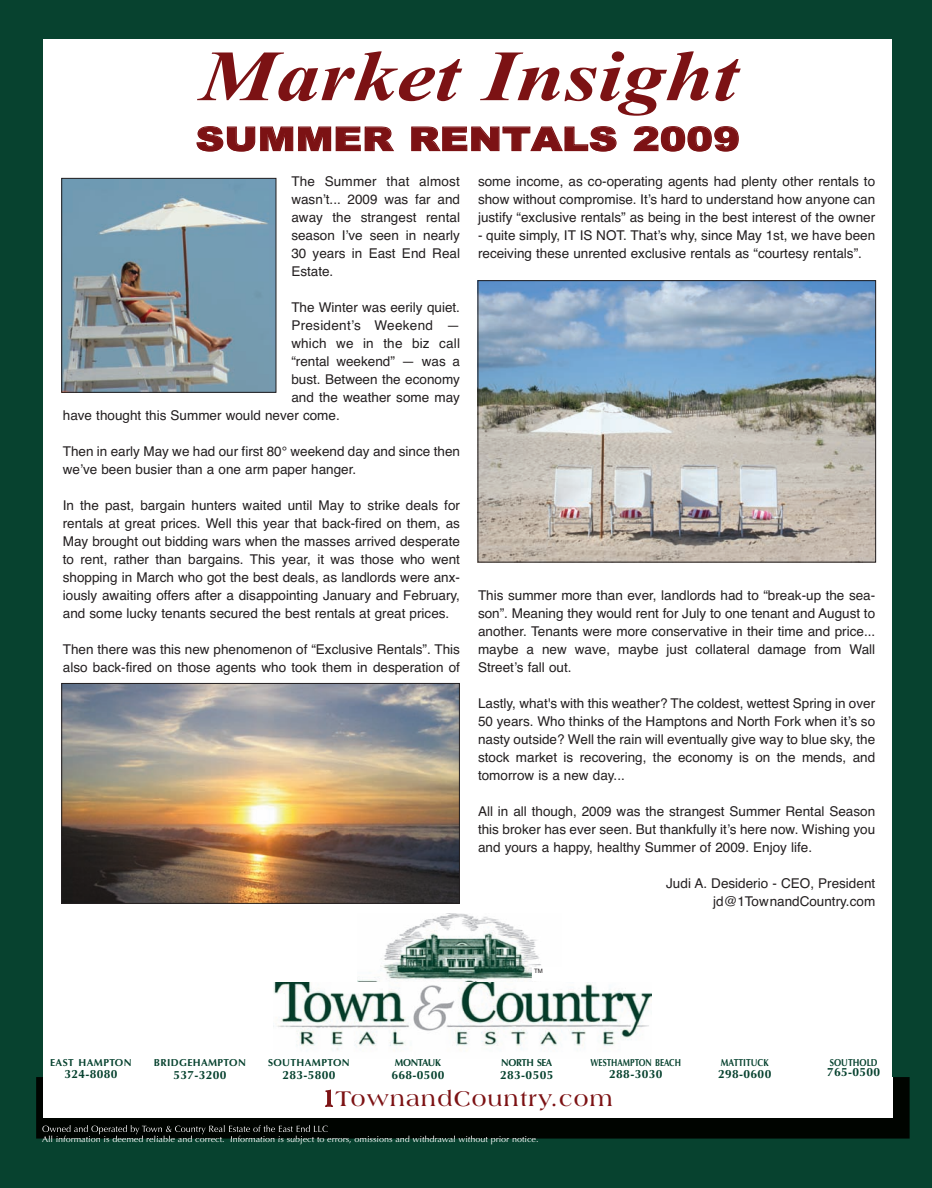
<style>
.page{position:relative;width:932px;height:1188px;background:#07422f}
.page>*{position:absolute;margin:0;border:0;box-sizing:border-box;transform-origin:0 0}
.t1{font:italic 700 72px "Times New Roman";color:#7c1214;scale:1.2 1}
.t2{font:900 33px "Arial";letter-spacing:.005em;color:#7c1214;scale:1.2 1}
.t3{font:700 22.5px "Americana BT";letter-spacing:.065em;color:#7c1214}
.t4{font:13.5px/18px "Helvetica";color:#231f20;text-align:justify}
.t5{font:13.5px "Helvetica";letter-spacing:.02em;color:#231f20}
.t6{font:700 12px "Optima";letter-spacing:.03em;color:#07422f}
.t7{font:700 10.2px "Optima";letter-spacing:.035em;color:#07422f}
.t8{font:700 10.2px "Optima";color:#07422f;scale:.85 1}
.t9{font:700 10.2px "Optima";color:#07422f;scale:.8 1}
.t10{font:700 10.2px "Optima";letter-spacing:-.035em;color:#07422f;scale:.95 1}
.t11{font:9px "Optima";color:#fff}
.t12{font:6px "Helvetica";color:#231f20}
.s1{font-family:"Americana BT Bold TT";font-weight:400;font-size:25.5px}
</style>
<div class="page">
<div style="left:43px;top:40px;width:849px;height:1077px;background:#fff"></div>
<img style="left:357px;top:913px;width:184px;height:69px">
<img style="left:36px;top:1077px;width:873px;height:62px">
<img style="left:43px;top:1077px;width:849px;height:40px">
<img style="left:42px;top:1126px;width:28px;height:6px">
<img style="left:43px;top:1136px;width:27px;height:3px">
<img style="left:274px;top:982px;width:377px;height:68px">
<div style="left:532px;top:968px;width:30px;height:13px;background:#fff"></div>
<img style="left:479px;top:282px;width:395px;height:278px">
<div style="left:477px;top:280px;width:399px;height:282px;border:1px solid #231f20"></div>
<img style="left:63px;top:180px;width:211px;height:211px">
<div style="left:61px;top:178px;width:215px;height:215px;border:1px solid #231f20"></div>
<img style="left:63px;top:685px;width:395px;height:217px">
<div style="left:61px;top:683px;width:399px;height:221px;border:1px solid #231f20"></div>
<h1 class="t1" style="left:200px;top:33px;width:449px">Market Insight</h1>
<h2 class="t2" style="left:196px;top:120px;width:455px">SUMMER RENTALS 2009</h2>
<p class="t4" style="left:291px;top:172px;width:170px">The Summer that almost wasnʼt... 2009 was far and away the strangest rental season Iʼve seen in nearly 30 years in East End Real Estate.</p>
<p class="t4" style="left:291px;top:298px;width:170px">The Winter was eerily quiet.</p>
<p class="t5" style="left:291px;top:318px;width:170px">Presidentʼs Weekend —</p>
<p class="t4" style="left:291px;top:334px;width:170px">which we in the biz call</p>
<p class="t4" style="left:291px;top:352px;width:170px">“rental weekend” — was a</p>
<p class="t4" style="left:291px;top:370px;width:170px">bust. Between the economy</p>
<p class="t4" style="left:291px;top:388px;width:170px">and the weather some may</p>
<p class="t4" style="left:63px;top:406px;width:278px">have thought this Summer would never come.</p>
<p class="t4" style="left:63px;top:442px;width:398px">Then in early May we had our first 80° weekend day and since then weʼve been busier than a one arm paper hanger.</p>
<p class="t4" style="left:63px;top:496px;width:398px">In the past, bargain hunters waited until May to strike deals for rentals at great prices. Well this year that back-fired on them, as May brought out bidding wars when the masses arrived desperate to rent, rather than bargains. This year, it was those who went shopping in March who got the best deals, as landlords were anx&shy;iously awaiting offers after a disappointing January and February, and some lucky tenants secured the best rentals at great prices.</p>
<p class="t4" style="left:63px;top:640px;width:399px">Then there was this new phenomenon of “Exclusive Rentals”. This also back-fired on those agents who took them in desperation of</p>
<p class="t4" style="left:478px;top:172px;width:399px">some income, as co-operating agents had plenty other rentals to show without compromise. Itʼs hard to understand how anyone can justify “exclusive rentals” as being in the best interest of the owner</p>
<p class="t4" style="left:478px;top:226px;width:398px">- quite simply, IT IS NOT. Thatʼs why, since May 1st, we have been receiving these unrented exclusive rentals as “courtesy rentals”.</p>
<p class="t4" style="left:478px;top:586px;width:399px">This summer more than ever, landlords had to “break-up the sea&shy;son”. Meaning they would rent for July to one tenant and August to another. Tenants were more conservative in their time and price... maybe a new wave, maybe just collateral damage from Wall Streetʼs fall out.</p>
<p class="t4" style="left:478px;top:694px;width:399px">Lastly, what's with this weather? The coldest, wettest Spring in over 50 years. Who thinks of the Hamptons and North Fork when itʼs so nasty outside? Well the rain will eventually give way to blue sky, the stock market is recovering, the economy is on the mends, and tomorrow is a new day...</p>
<p class="t4" style="left:478px;top:802px;width:398px">All in all though, 2009 was the strangest Summer Rental Season this broker has ever seen. But thankfully itʼs here now. Wishing you and yours a happy, healthy Summer of 2009. Enjoy life.</p>
<p class="t4" style="left:666px;top:874px;width:210px;text-align:right">Judi A. Desiderio - CEO, President jd@1TownandCountry.com</p>
<p class="t12" style="left:534px;top:968px;width:10px">TM</p>
<p class="t7" style="left:50px;top:1056px;width:83px">EAST HAMPTON</p>
<p class="t6" style="left:64px;top:1067px;width:55px">324-8080</p>
<p class="t7" style="left:154px;top:1056px;width:93px">BRIDGEHAMPTON</p>
<p class="t6" style="left:173px;top:1068px;width:55px">537-3200</p>
<p class="t7" style="left:268px;top:1056px;width:83px">SOUTHAMPTON</p>
<p class="t6" style="left:282px;top:1068px;width:55px">283-5800</p>
<p class="t10" style="left:395px;top:1056px;width:50px">MONTAUK</p>
<p class="t6" style="left:391px;top:1068px;width:55px">668-0500</p>
<p class="t10" style="left:501px;top:1056px;width:55px">NORTH SEA</p>
<p class="t6" style="left:500px;top:1068px;width:55px">283-0505</p>
<p class="t9" style="left:590px;top:1056px;width:115px">WESTHAMPTON BEACH</p>
<p class="t6" style="left:609px;top:1067px;width:55px">288-3030</p>
<p class="t8" style="left:721px;top:1056px;width:58px">MATTITUCK</p>
<p class="t6" style="left:718px;top:1067px;width:55px">298-0600</p>
<p class="t8" style="left:829px;top:1056px;width:58px">SOUTHOLD</p>
<p class="t6" style="left:827px;top:1065px;width:55px">765-0500</p>
<h3 class="t3" style="left:321px;top:1085px;width:293px"><span class="s1">1</span>TownandCountry.com</h3>
<p class="t11" style="left:42px;top:1134px;width:498px">All information is deemed reliable and correct. Information is subject to errors, omissions and withdrawal without prior notice.</p>
</div>
